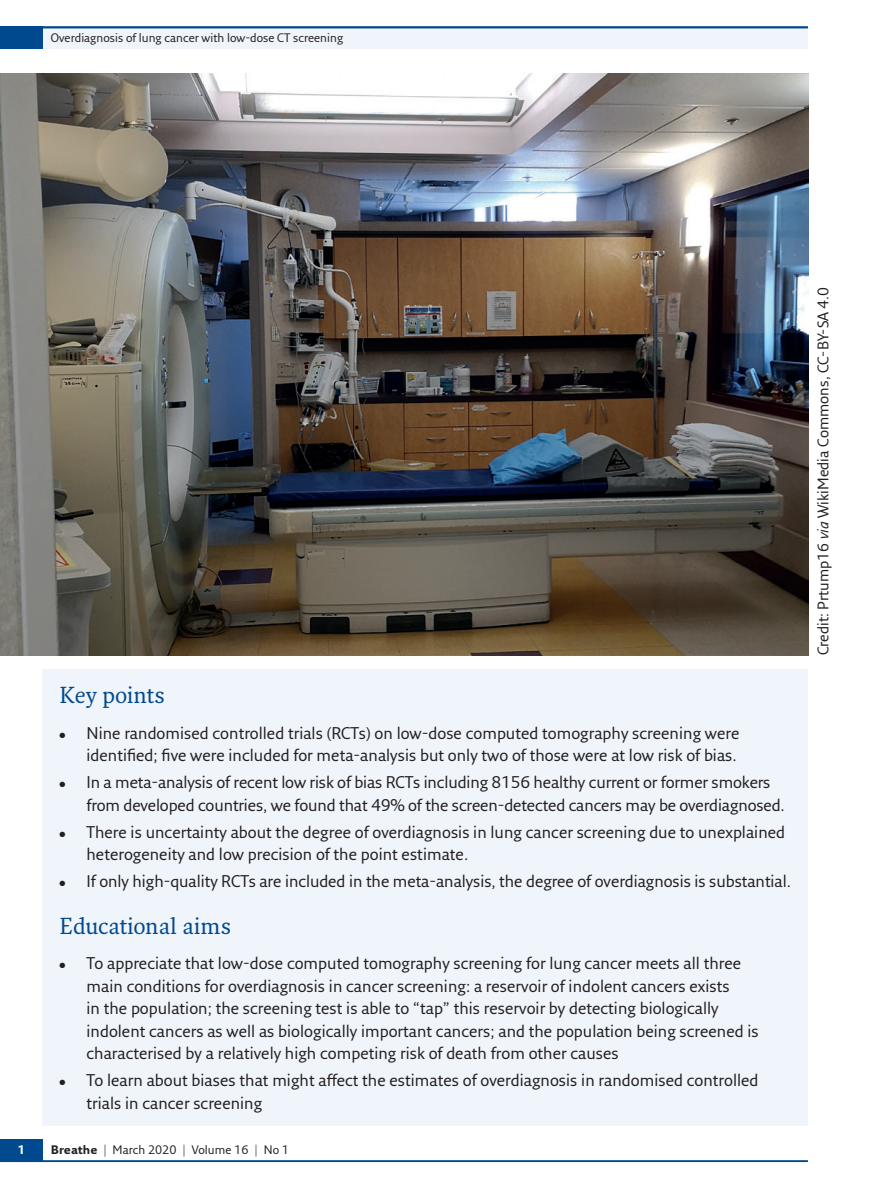
<style>
.page{position:relative;width:893px;height:1191px;background:#fff}
.page>*{position:absolute;margin:0;border:0;box-sizing:border-box;transform-origin:0 0}
.t1{font:22.5px "Fresco Std";color:#01498e}
.t2{font:16.5px/22.5px "Fresco Sans Pro";color:#231f20}
.t3{font:15px "Fresco Sans Pro";color:#231f20}
.t4{font:12px "Fresco Sans Pro";color:#231f20}
.t5{font:700 12px "Fresco Sans Pro";color:#fff}
.s1{font-weight:700}
.s2{font-style:italic}
</style>
<div class="page">
<hr style="left:0;top:1160px;width:808px;height:2px;background:#01498e">
<div style="left:0;top:1138px;width:43px;height:23px;background:#01498e"></div>
<div style="left:0;top:26px;width:808px;height:23px;background:#eff5fb"></div>
<hr style="left:0;top:26px;width:808px;height:2px;background:#01498e">
<div style="left:0;top:26px;width:43px;height:23px;background:#01498e"></div>
<div style="left:42px;top:669px;width:766px;height:235px;background:#eff5fb"></div>
<img style="left:0;top:73px;width:808px;height:582px">
<div style="left:43px;top:900px;width:765px;height:225px;background:#eff5fb"></div>
<p class="t4" style="left:51px;top:30px;width:294px">Overdiagnosis of lung cancer with low-dose CT screening</p>
<h1 class="t1" style="left:59px;top:681px;width:107px">Key points</h1>
<p class="t2" style="left:59px;top:721px;width:681px;text-align:right">● Nine randomised controlled trials (RCTs) on low-dose computed tomography screening were identified; five were included for meta-analysis but only two of those were at low risk of bias.</p>
<p class="t2" style="left:86px;top:770px;width:700px;text-indent:-27px">● In a meta-analysis of recent low risk of bias RCTs including 8156 healthy current or former smokers from developed countries, we found that 49% of the screen-detected cancers may be overdiagnosed.</p>
<p class="t2" style="left:86px;top:820px;width:700px;text-indent:-27px">● There is uncertainty about the degree of overdiagnosis in lung cancer screening due to unexplained heterogeneity and low precision of the point estimate.</p>
<p class="t2" style="left:59px;top:869px;width:733px">● If only high-quality RCTs are included in the meta-analysis, the degree of overdiagnosis is substantial.</p>
<h1 class="t1" style="left:60px;top:911px;width:173px">Educational aims</h1>
<p class="t2" style="left:87px;top:951px;width:674px;text-indent:-27px">● To appreciate that low-dose computed tomography screening for lung cancer meets all three main conditions for overdiagnosis in cancer screening: a reservoir of indolent cancers exists<br>in the population; the screening test is able to “tap” this reservoir by detecting biologically indolent cancers as well as biologically important cancers; and the population being screened is characterised by a relatively high competing risk of death from other causes</p>
<p class="t2" style="left:87px;top:1068px;width:673px;text-indent:-27px">● To learn about biases that might affect the estimates of overdiagnosis in randomised controlled trials in cancer screening</p>
<p class="t5" style="left:18px;top:1142px;width:9px">1</p>
<p class="t4" style="left:51px;top:1142px;width:240px"><span class="s1">Breathe</span> | March 2020 | Volume 16 | No 1</p>
<p class="t3" style="left:814px;top:655px;width:370px;rotate:-90deg">Credit: Prtump16 <span class="s2">via</span> WikiMedia Commons, CC-BY-SA 4.0</p>
</div>
